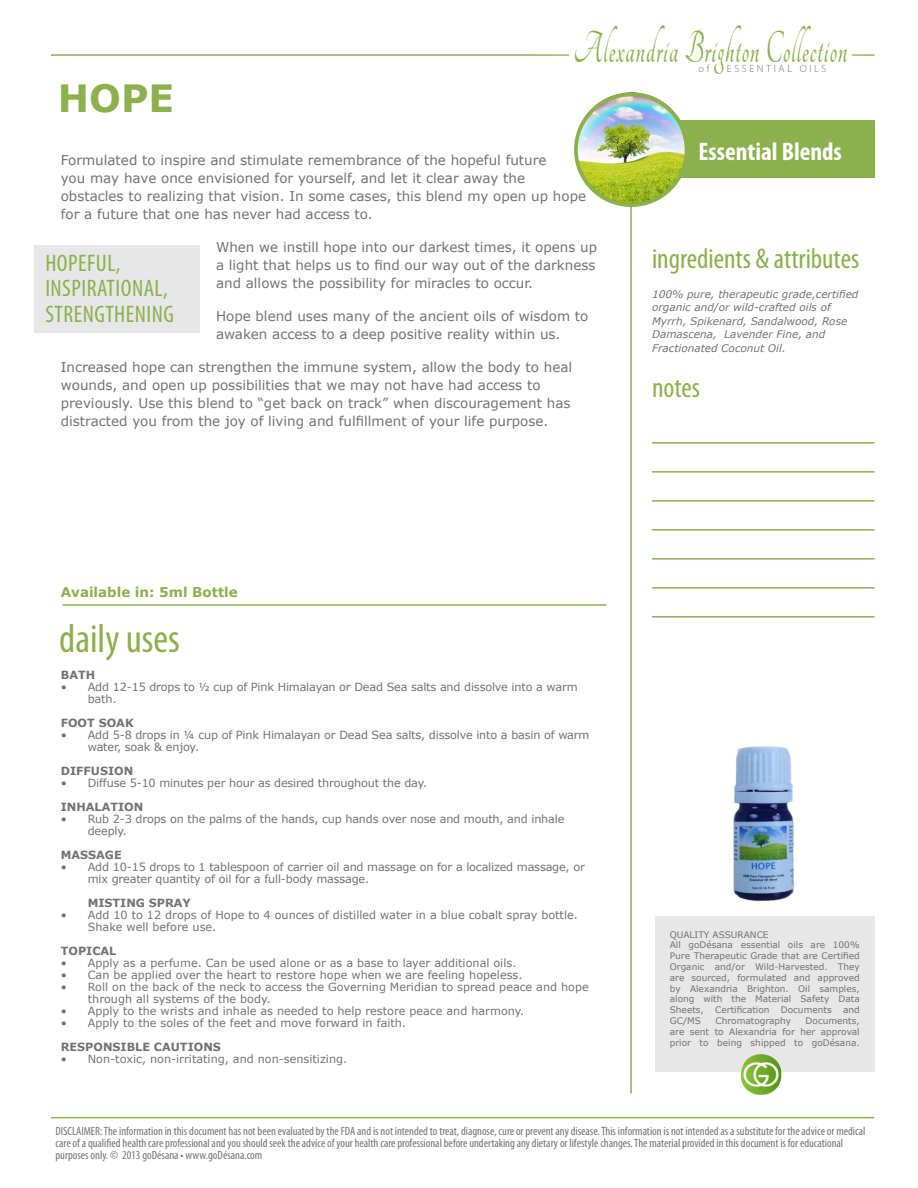
<style>
.page{position:relative;width:918px;height:1188px;background:#fff}
.page>*{position:absolute;margin:0;border:0;box-sizing:border-box;transform-origin:0 0}
.t1{font:700 48.75px "Tangerine";letter-spacing:.04em;color:#8ab14b;scale:.58 1}
.t2{font:condensed 40.5px "Myriad Pro";color:#8ab14b}
.t3{font:700 37.5px "Verdana";color:#8ab14b}
.t4{font:condensed 28.5px "Myriad Pro";color:#8ab14b}
.t5{font:700 condensed 25.5px "Myriad Pro";color:#fff}
.t6{font:condensed 24px "Myriad Pro";letter-spacing:.02em;color:#8ab14b}
.t7{font:13.5px/18px "Verdana";color:#717275}
.t8{font:700 13.5px "Verdana";color:#8ab14b}
.t9{font:condensed 12px/12px "Myriad Pro";color:#717275}
.t10{font:11.25px/12px "Verdana";color:#717275}
.t11{font:700 11.25px "Verdana";color:#717275}
.t12{font:italic 10.5px/13.5px "Verdana";color:#717275}
.t13{font:300 10.5px "Myriad Pro";letter-spacing:.25em;color:#717275}
.t14{font:9px/10.8px "Verdana";color:#717275;text-align:justify}
</style>
<div class="page">
<hr style="left:51px;top:54px;width:823px;height:2px;background:#8ab14b">
<div style="left:510px;top:0;width:402px;height:138px;background:#fff"></div>
<hr style="left:630px;top:119px;width:2px;height:975px;background:#8ab14b">
<hr style="left:63px;top:604px;width:544px;height:2px;background:#8ab14b">
<div style="left:670px;top:120px;width:204px;height:58px;background:#8ab14b"></div>
<hr style="left:51px;top:1117px;width:823px;height:1px;background:#8ab14b">
<div style="left:34px;top:246px;width:166px;height:87px;background:#e7e7e8"></div>
<img style="left:576px;top:93px;width:112px;height:112px">
<div style="left:655px;top:916px;width:219px;height:155px;background:#e7e7e8"></div>
<img style="left:741px;top:1054px;width:40px;height:41px">
<div style="left:574px;top:93px;width:114px;height:114px;border:4px solid #8ab14b;border-radius:50%"></div>
<hr style="left:652px;top:442px;width:223px;height:2px;background:#8ab14b">
<hr style="left:652px;top:471px;width:223px;height:2px;background:#8ab14b">
<hr style="left:652px;top:500px;width:223px;height:2px;background:#8ab14b">
<hr style="left:652px;top:529px;width:223px;height:2px;background:#8ab14b">
<hr style="left:652px;top:558px;width:223px;height:2px;background:#8ab14b">
<hr style="left:652px;top:587px;width:223px;height:2px;background:#8ab14b">
<hr style="left:652px;top:616px;width:223px;height:2px;background:#8ab14b">
<img style="left:733px;top:746px;width:62px;height:156px">
<p class="t3" style="left:58px;top:72px;width:118px">HOPE</p>
<p class="t1" style="left:574px;top:25px;width:473px">Alexandria Brighton Collection</p>
<p class="t13" style="left:699px;top:62px;width:12px">of</p>
<p class="t13" style="left:727px;top:62px;width:101px">ESSENTIAL OILS</p>
<p class="t7" style="left:61px;top:151px;width:527px">Formulated to inspire and stimulate remembrance of the hopeful future<br>you may have once envisioned for yourself, and let it clear away the obstacles to realizing that vision. In some cases, this blend my open up hope for a future that one has never had access to.</p>
<p class="t7" style="left:216px;top:238px;width:383px;text-align:justify">When we instill hope into our darkest times, it opens up a light that helps us to find our way out of the darkness and allows the possibility for miracles to occur.</p>
<p class="t7" style="left:216px;top:307px;width:374px">Hope blend uses many of the ancient oils of wisdom to awaken access to a deep positive reality within us.</p>
<p class="t7" style="left:61px;top:358px;width:513px">Increased hope can strengthen the immune system, allow the body to heal wounds, and open up possibilities that we may not have had access to previously. Use this blend to “get back on track” when discouragement has distracted you from the joy of living and fulfillment of your life purpose.</p>
<p class="t6" style="left:45px;top:249px;width:77px">HOPEFUL,</p>
<p class="t6" style="left:45px;top:274px;width:124px">INSPIRATIONAL,</p>
<p class="t6" style="left:45px;top:300px;width:130px">STRENGTHENING</p>
<p class="t5" style="left:699px;top:135px;width:145px">Essential Blends</p>
<p class="t4" style="left:652px;top:241px;width:209px">ingredients &amp; attributes</p>
<p class="t12" style="left:652px;top:287px;width:208px">100% pure, therapeutic grade,certified organic and/or wild-crafted oils of Myrrh, Spikenard, Sandalwood, Rose Damascena, Lavender Fine, and Fractionated Coconut Oil.</p>
<p class="t4" style="left:652px;top:370px;width:50px">notes</p>
<p class="t8" style="left:61px;top:582px;width:178px">Available in: 5ml Bottle</p>
<p class="t2" style="left:59px;top:615px;width:122px">daily uses</p>
<p class="t11" style="left:61px;top:667px;width:36px">BATH</p>
<p class="t10" style="left:88px;top:681px;width:491px;text-indent:-27px">• Add 12-15 drops to ½ cup of Pink Himalayan or Dead Sea salts and dissolve into a warm bath.</p>
<p class="t11" style="left:61px;top:715px;width:74px">FOOT SOAK</p>
<p class="t10" style="left:88px;top:729px;width:503px;text-indent:-27px">• Add 5-8 drops in ¼ cup of Pink Himalayan or Dead Sea salts, dissolve into a basin of warm water, soak &amp; enjoy.</p>
<p class="t11" style="left:61px;top:763px;width:74px">DIFFUSION</p>
<p class="t10" style="left:61px;top:777px;width:368px">• Diffuse 5-10 minutes per hour as desired throughout the day.</p>
<p class="t11" style="left:61px;top:799px;width:84px">INHALATION</p>
<p class="t10" style="left:88px;top:813px;width:478px;text-indent:-27px">• Rub 2-3 drops on the palms of the hands, cup hands over nose and mouth, and inhale deeply.</p>
<p class="t11" style="left:61px;top:847px;width:62px">MASSAGE</p>
<p class="t10" style="left:88px;top:861px;width:499px;text-indent:-27px">• Add 10-15 drops to 1 tablespoon of carrier oil and massage on for a localized massage, or mix greater quantity of oil for a full-body massage.</p>
<p class="t11" style="left:88px;top:895px;width:105px">MISTING SPRAY</p>
<p class="t10" style="left:88px;top:909px;width:492px;text-indent:-27px">• Add 10 to 12 drops of Hope to 4 ounces of distilled water in a blue cobalt spray bottle.<br>Shake well before use.</p>
<p class="t11" style="left:61px;top:943px;width:57px">TOPICAL</p>
<p class="t10" style="left:61px;top:957px;width:457px">• Apply as a perfume. Can be used alone or as a base to layer additional oils.</p>
<p class="t10" style="left:61px;top:969px;width:463px">• Can be applied over the heart to restore hope when we are feeling hopeless.</p>
<p class="t10" style="left:88px;top:981px;width:503px;text-indent:-27px">• Roll on the back of the neck to access the Governing Meridian to spread peace and hope through all systems of the body.</p>
<p class="t10" style="left:61px;top:1005px;width:465px">• Apply to the wrists and inhale as needed to help restore peace and harmony.</p>
<p class="t10" style="left:61px;top:1017px;width:347px">• Apply to the soles of the feet and move forward in faith.</p>
<p class="t11" style="left:61px;top:1039px;width:162px">RESPONSIBLE CAUTIONS</p>
<p class="t10" style="left:61px;top:1053px;width:288px">• Non-toxic, non-irritating, and non-sensitizing.</p>
<p class="t14" style="left:670px;top:929px;width:100px">QUALITY ASSURANCE</p>
<p class="t14" style="left:670px;top:940px;width:191px">All goDésana essential oils are 100% Pure Therapeutic Grade that are Certified Organic and/or Wild-Harvested. They are sourced, formulated and approved by Alexandria Brighton. Oil samples, along with the Material Safety Data Sheets,</p>
<p class="t14" style="left:715px;top:1004px;width:56px">Certification</p>
<p class="t14" style="left:781px;top:1004px;width:52px">Documents</p>
<p class="t14" style="left:843px;top:1004px;width:18px">and</p>
<p class="t14" style="left:670px;top:1015px;width:33px">GC/MS</p>
<p class="t14" style="left:715px;top:1015px;width:77px">Chromatography</p>
<p class="t14" style="left:670px;top:1015px;width:191px;text-indent:136px">Documents, are sent to Alexandria for her approval prior to being shipped to goDésana.</p>
<p class="t9" style="left:56px;top:1124px;width:811px">DISCLAIMER: The information in this document has not been evaluated by the FDA and is not intended to treat, diagnose, cure or prevent any disease. This information is not intended as a substitute for the advice or medical care of a qualified health care professional and you should seek the advice of your health care professional before undertaking any dietary or lifestyle changes. The material provided in this document is for educational purposes only. © 2013 goDésana • www.goDésana.com</p>
</div>
